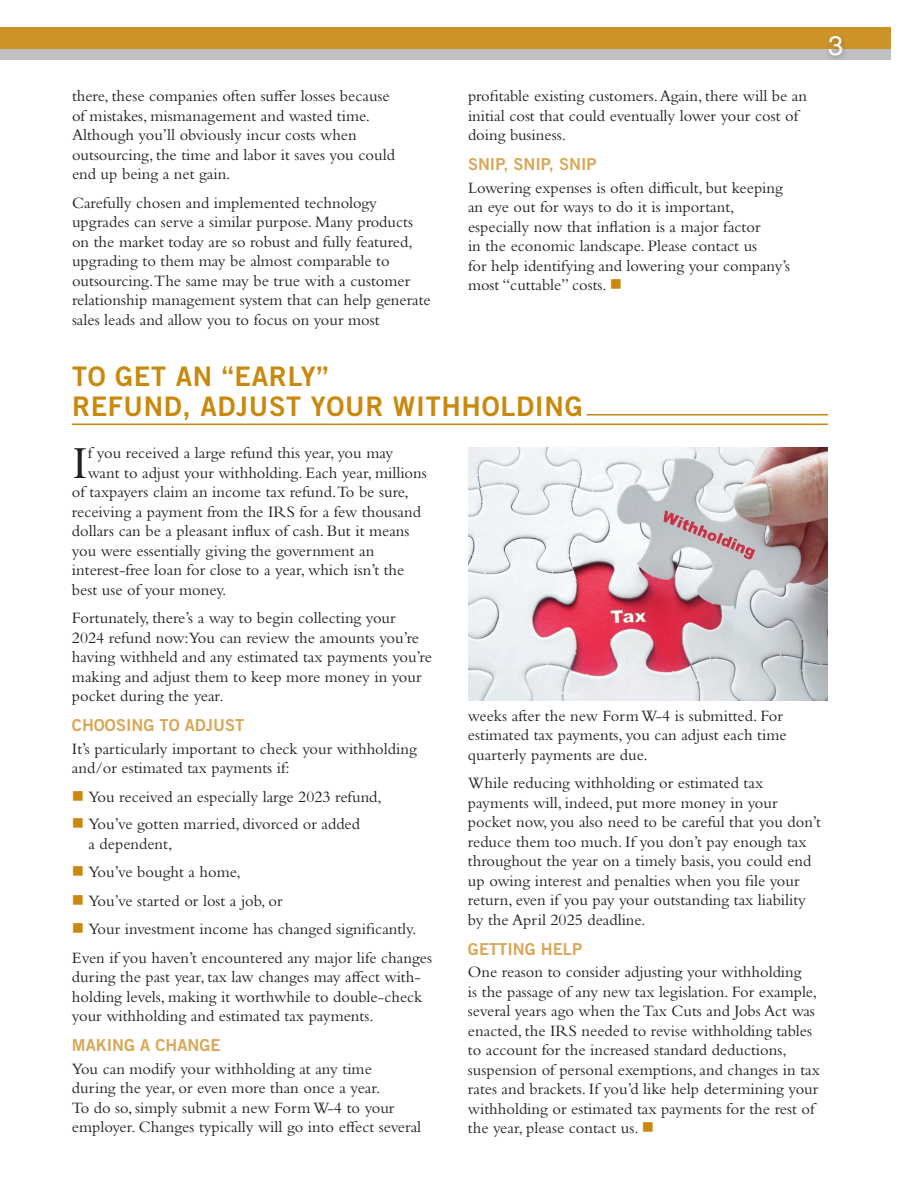
<style>
.page{position:relative;width:918px;height:1188px;background:#fff}
.page>*{position:absolute;margin:0;border:0;box-sizing:border-box;transform-origin:0 0}
.t1{font:47.85px "Bembo Std";color:#231f20}
.t2{font:27px/30px "Trade Gothic LT Std Bd 2";letter-spacing:.025em;color:#c8890e}
.t3{font:27px "Helvetica LT Std";color:#fff}
.t4{font:16.5px/19.5px "Bembo Std";color:#231f20}
.t5{font:16.5px "Trade Gothic LT Std Bd 2";color:#d9a756}
.s1{color:#c8890e}
</style>
<div class="page">
<div style="left:0;top:44px;width:890px;height:16px;background:#bebfc2"></div>
<div style="left:0;top:27px;width:890px;height:22px;background:#cd9328"></div>
<div style="left:826px;top:33px;width:22px;height:29px;background:#231f20;opacity:.3"></div>
<hr style="left:586px;top:414px;width:242px;height:2px;background:#c8890e">
<hr style="left:72px;top:424px;width:756px;height:1px;background:#c8890e">
<img style="left:468px;top:447px;width:360px;height:253px">
<p class="t4" style="left:72px;top:86px;width:324px">there, these companies often suffer losses because of mistakes, mismanagement and wasted time.<br>Although you’ll obviously incur costs when outsourcing, the time and labor it saves you could end up being a net gain.</p>
<p class="t4" style="left:72px;top:192px;width:360px">Carefully chosen and implemented technology upgrades can serve a similar purpose. Many products on the market today are so robust and fully featured, upgrading to them may be almost comparable to outsourcing.The same may be true with a customer relationship management system that can help generate sales leads and allow you to focus on your most</p>
<p class="t4" style="left:468px;top:86px;width:341px">profitable existing customers. Again, there will be an initial cost that could eventually lower your cost of doing business.</p>
<p class="t5" style="left:468px;top:154px;width:130px">SNIP, SNIP, SNIP</p>
<p class="t4" style="left:468px;top:177px;width:324px">Lowering expenses is often difficult, but keeping an eye out for ways to do it is important, especially now that inflation is a major factor<br>in the economic landscape. Please contact us<br>for help identifying and lowering your company’s most “cuttable” costs. <span class="s1">■</span></p>
<h2 class="t3" style="left:828px;top:30px;width:17px">3</h2>
<h2 class="t2" style="left:72px;top:361px;width:512px">TO GET AN “EARLY”<br>REFUND, ADJUST YOUR WITHHOLDING</h2>
<h1 class="t1" style="left:72px;top:435px;width:17px">I</h1>
<p class="t4" style="left:88px;top:443px;width:307px">f you received a large refund this year, you may</p>
<p class="t4" style="left:88px;top:462px;width:340px">want to adjust your withholding. Each year, millions</p>
<p class="t4" style="left:72px;top:482px;width:338px">of taxpayers claim an income tax refund.To be sure,</p>
<p class="t4" style="left:72px;top:501px;width:350px">receiving a payment from the IRS for a few thousand</p>
<p class="t4" style="left:72px;top:521px;width:339px">dollars can be a pleasant influx of cash. But it means</p>
<p class="t4" style="left:72px;top:540px;width:304px">you were essentially giving the government an</p>
<p class="t4" style="left:72px;top:560px;width:334px">interest-free loan for close to a year, which isn’t the</p>
<p class="t4" style="left:72px;top:579px;width:156px">best use of your money.</p>
<p class="t4" style="left:72px;top:608px;width:362px">Fortunately, there’s a way to begin collecting your 2024 refund now:You can review the amounts you’re having withheld and any estimated tax payments you’re making and adjust them to keep more money in your pocket during the year.</p>
<p class="t5" style="left:72px;top:715px;width:174px">CHOOSING TO ADJUST</p>
<p class="t4" style="left:72px;top:738px;width:346px">It’s particularly important to check your withholding and/or estimated tax payments if:</p>
<p class="t4" style="left:72px;top:786px;width:311px"><span class="s1">■</span> You received an especially large 2023 refund,</p>
<p class="t4" style="left:88px;top:814px;width:273px;text-indent:-16px"><span class="s1">■</span> You’ve gotten married, divorced or added a dependent,</p>
<p class="t4" style="left:72px;top:862px;width:170px"><span class="s1">■</span> You’ve bought a home,</p>
<p class="t4" style="left:72px;top:891px;width:212px"><span class="s1">■</span> You’ve started or lost a job, or</p>
<p class="t4" style="left:72px;top:915px;width:362px;line-height:28.5px"><span class="s1">■</span> Your investment income has changed significantly.<br>Even if you haven’t encountered any major life changes</p>
<p class="t4" style="left:72px;top:967px;width:352px;text-align:justify">during the past year, tax law changes may affect with&shy;holding levels, making it worthwhile to double-check your withholding and estimated tax payments.</p>
<p class="t5" style="left:72px;top:1035px;width:150px">MAKING A CHANGE</p>
<p class="t4" style="left:72px;top:1059px;width:351px">You can modify your withholding at any time<br>during the year, or even more than once a year.<br>To do so, simply submit a new Form W-4 to your employer. Changes typically will go into effect several</p>
<p class="t4" style="left:468px;top:705px;width:320px">weeks after the new Form W-4 is submitted. For estimated tax payments, you can adjust each time quarterly payments are due.</p>
<p class="t4" style="left:468px;top:773px;width:354px">While reducing withholding or estimated tax payments will, indeed, put more money in your pocket now, you also need to be careful that you don’t reduce them too much. If you don’t pay enough tax throughout the year on a timely basis, you could end up owing interest and penalties when you file your return, even if you pay your outstanding tax liability by the April 2025 deadline.</p>
<p class="t5" style="left:468px;top:939px;width:116px">GETTING HELP</p>
<p class="t4" style="left:468px;top:962px;width:353px">One reason to consider adjusting your withholding<br>is the passage of any new tax legislation. For example, several years ago when the Tax Cuts and Jobs Act was enacted, the IRS needed to revise withholding tables to account for the increased standard deductions, suspension of personal exemptions, and changes in tax rates and brackets. If you’d like help determining your withholding or estimated tax payments for the rest of the year, please contact us. <span class="s1">■</span></p>
</div>
